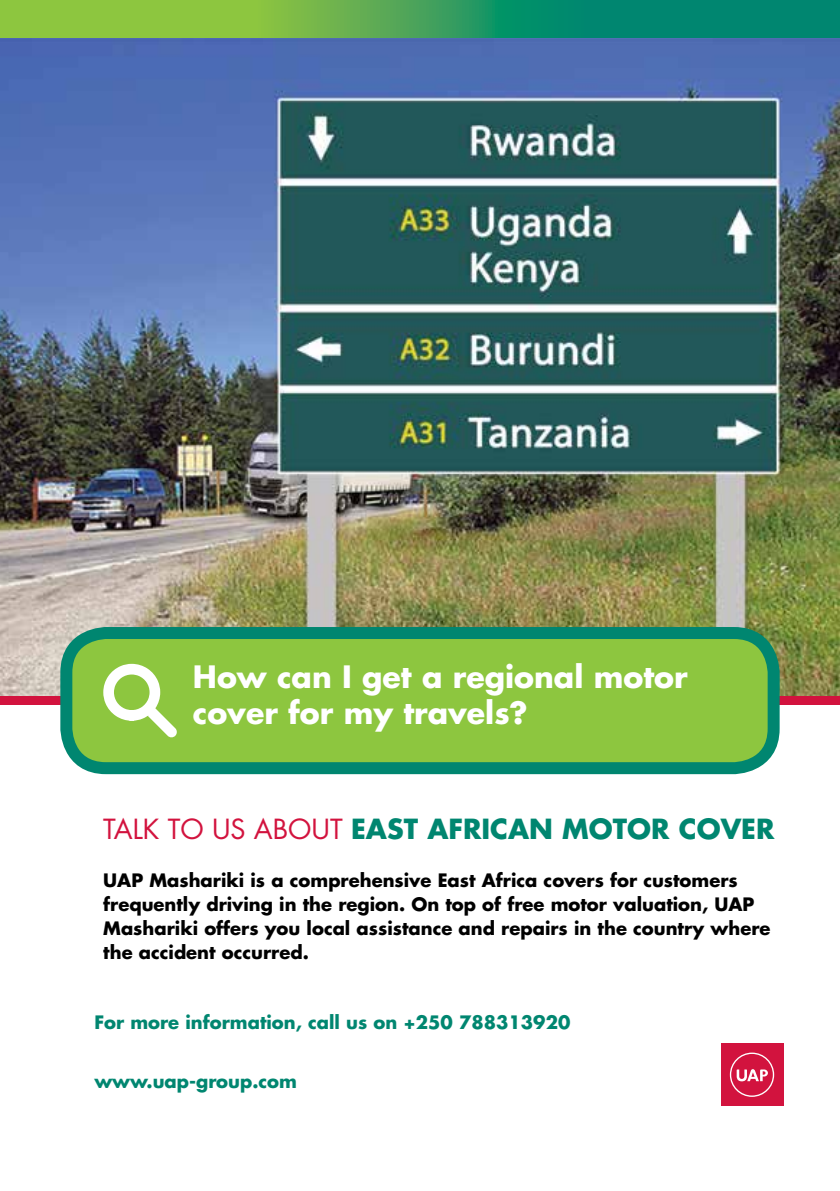
<style>
.page{position:relative;width:840px;height:1191px;background:#fff}
.page>*{position:absolute;margin:0;border:0;box-sizing:border-box;transform-origin:0 0}
.t1{font:700 30px/36px "Futura Std";color:#fff}
.t2{font:700 27px "Futura Std";color:#008670}
.t3{font:700 18px/24px "Futura Std";color:#000}
.t4{font:700 18px "Futura Std";color:#008670}
.s1{font-weight:400;color:#d2133e}
</style>
<div class="page">
<img style="left:0;top:38px;width:839px;height:658px">
<svg style="left:0;top:0;width:839px;height:38px;background:#44a558"></svg>
<div style="left:0;top:696px;width:839px;height:9px;background:#d2133e"></div>
<div style="left:66px;top:633px;width:707px;height:135px;background:#8dc63f;border-radius:40px"></div>
<div style="left:60px;top:627px;width:719px;height:147px;border:12px solid #008670;border-radius:40px"></div>
<svg style="left:103px;top:663px;width:74px;height:75px"></svg>
<div style="left:720px;top:1043px;width:62px;height:63px;background:#d2133e"></div>
<svg style="left:729px;top:1052px;width:44px;height:44px"></svg>
<h1 class="t1" style="left:193px;top:658px;width:496px">How can I get a regional motor cover for my travels?</h1>
<h2 class="t2" style="left:103px;top:811px;width:672px"><span class="s1">TALK TO US ABOUT</span> EAST AFRICAN MOTOR COVER</h2>
<p class="t3" style="left:103px;top:868px;width:668px">UAP Mashariki is a comprehensive East Africa covers for customers frequently driving in the region. On top of free motor valuation, UAP Mashariki offers you local assistance and repairs in the country where the accident occurred.</p>
<p class="t4" style="left:94px;top:1010px;width:477px">For more information, call us on +250 788313920</p>
<p class="t4" style="left:94px;top:1069px;width:204px">www.uap-group.com</p>
</div>
